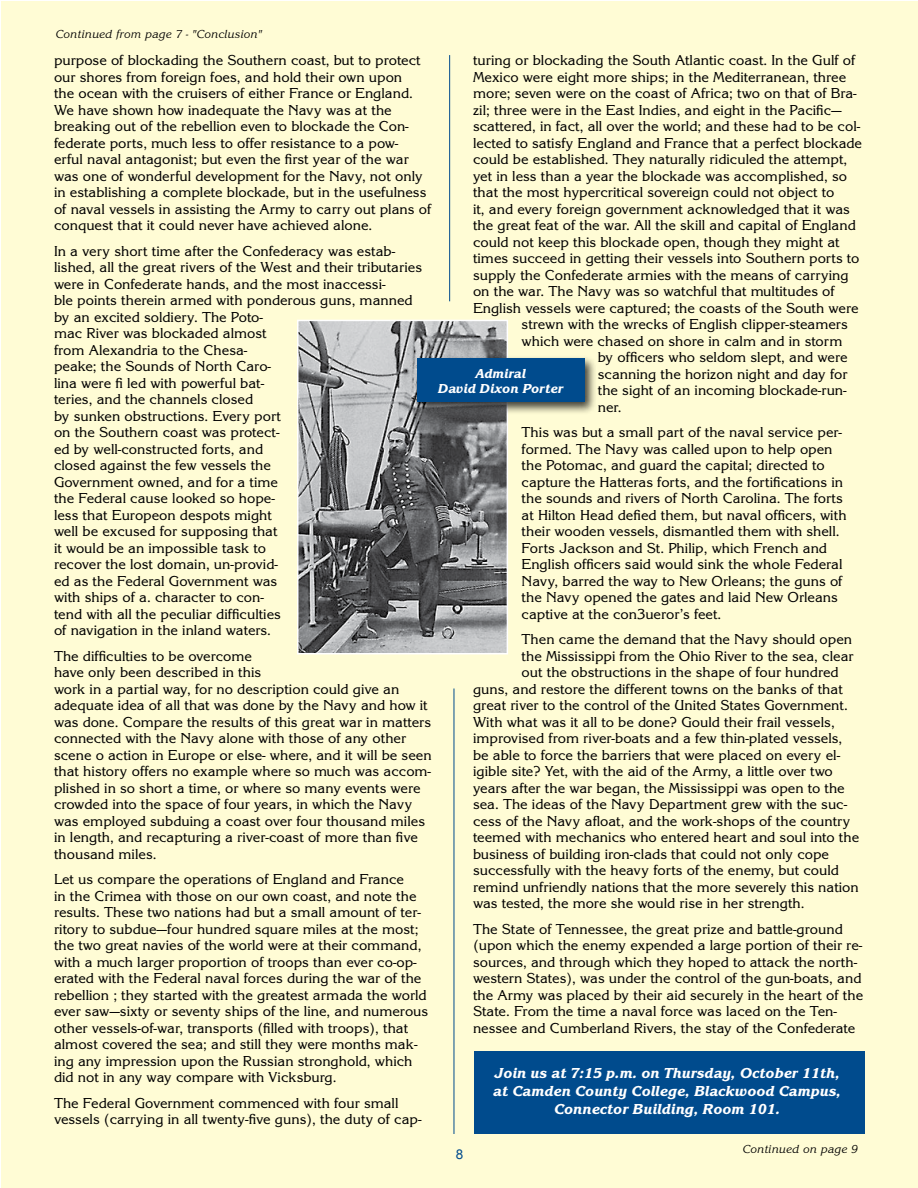
<style>
.page{position:relative;width:918px;height:1188px;background:#fff}
.page>*{position:absolute;margin:0;border:0;box-sizing:border-box;transform-origin:0 0}
.t1{font:15px/16.5px "Korinna Regular DTC";color:#000}
.t2{font:15px/18px "Korinna Extra Bold Italic DTC";color:#fff;text-align:center}
.t3{font:13.5px/15px "Korinna Extra Bold Italic DTC";color:#fff;text-align:center}
.t4{font:13.5px "Arial";color:#004b8d}
.t5{font:12px "Korinna Regular Italic DTC";color:#000}
</style>
<div class="page">
<div style="left:1px;top:1px;width:916px;height:1187px;background:#fffcd5"></div>
<hr style="left:454px;top:688px;width:1px;height:446px;background:#004b8d">
<div style="left:475px;top:1052px;width:390px;height:82px;background:#004b8d"></div>
<img style="left:300px;top:323px;width:205px;height:328px">
<div style="left:297px;top:320px;width:211px;height:334px;border:2px solid #fff"></div>
<div style="left:413px;top:355px;width:185px;height:60px;background:#000;opacity:.75"></div>
<div style="left:417px;top:359px;width:167px;height:43px;background:#004b8d"></div>
<hr style="left:449px;top:55px;width:1px;height:246px;background:#004b8d">
<p class="t5" style="left:56px;top:27px;width:208px">Continued from page 7 - "Conclusion"</p>
<p class="t1" style="left:54px;top:52px;width:379px">purpose of blockading the Southern coast, but to protect our shores from foreign foes, and hold their own upon<br>the ocean with the cruisers of either France or England.<br>We have shown how inadequate the Navy was at the breaking out of the rebellion even to blockade the Con&shy;federate ports, much less to offer resistance to a pow-<br>erful naval antagonist; but even the first year of the war was one of wonderful development for the Navy, not only in establishing a complete blockade, but in the usefulness of naval vessels in assisting the Army to carry out plans of conquest that it could never have achieved alone.</p>
<p class="t1" style="left:54px;top:243px;width:370px">In a very short time after the Confederacy was estab&shy;lished, all the great rivers of the West and their tributaries were in Confederate hands, and the most inaccessi-<br>ble points therein armed with ponderous guns, manned by an excited soldiery. The Poto-<br>mac River was blockaded almost<br>from Alexandria to the Chesa-<br>peake; the Sounds of North Caro-<br>lina were fi led with powerful bat-<br>teries, and the channels closed<br>by sunken obstructions. Every port<br>on the Southern coast was protect-<br>ed by well-constructed forts, and<br>closed against the few vessels the<br>Government owned, and for a time<br>the Federal cause looked so hope-<br>less that Europeon despots might<br>well be excused for supposing that<br>it would be an impossible task to<br>recover the lost domain, un-provid-<br>ed as the Federal Government was<br>with ships of a. character to con-<br>tend with all the peculiar difficulties<br>of navigation in the inland waters.</p>
<p class="t1" style="left:54px;top:648px;width:379px">The difficulties to be overcome<br>have only been described in this<br>work in a partial way, for no description could give an adequate idea of all that was done by the Navy and how it was done. Compare the results of this great war in matters connected with the Navy alone with those of any other scene o action in Europe or else- where, and it will be seen that history offers no example where so much was accom&shy;plished in so short a time, or where so many events were crowded into the space of four years, in which the Navy was employed subduing a coast over four thousand miles in length, and recapturing a river-coast of more than five thousand miles.</p>
<p class="t1" style="left:54px;top:871px;width:376px">Let us compare the operations of England and France<br>in the Crimea with those on our own coast, and note the results. These two nations had but a small amount of ter&shy;ritory to subdue—four hundred square miles at the most; the two great navies of the world were at their command, with a much larger proportion of troops than ever co-op&shy;erated with the Federal naval forces during the war of the rebellion ; they started with the greatest armada the world ever saw—sixty or seventy ships of the line, and numerous other vessels-of-war, transports (filled with troops), that almost covered the sea; and still they were months mak&shy;ing any impression upon the Russian stronghold, which did not in any way compare with Vicksburg.</p>
<p class="t1" style="left:54px;top:1095px;width:369px">The Federal Government commenced with four small vessels (carrying in all twenty-five guns), the duty of cap-</p>
<p class="t1" style="left:473px;top:52px;width:384px">turing or blockading the South Atlantic coast. In the Gulf of</p>
<p class="t1" style="left:473px;top:69px;width:375px">Mexico were eight more ships; in the Mediterranean, three</p>
<p class="t1" style="left:473px;top:85px;width:385px">more; seven were on the coast of Africa; two on that of Bra-</p>
<p class="t1" style="left:473px;top:102px;width:370px">zil; three were in the East Indies, and eight in the Pacific—</p>
<p class="t1" style="left:473px;top:118px;width:389px">scattered, in fact, all over the world; and these had to be col-</p>
<p class="t1" style="left:473px;top:135px;width:391px">lected to satisfy England and France that a perfect blockade</p>
<p class="t1" style="left:473px;top:151px;width:376px">could be established. They naturally ridiculed the attempt,</p>
<p class="t1" style="left:473px;top:168px;width:376px">yet in less than a year the blockade was accomplished, so</p>
<p class="t1" style="left:473px;top:184px;width:363px">that the most hypercritical sovereign could not object to</p>
<p class="t1" style="left:473px;top:201px;width:378px">it, and every foreign government acknowledged that it was</p>
<p class="t1" style="left:473px;top:217px;width:384px">the great feat of the war. All the skill and capital of England</p>
<p class="t1" style="left:473px;top:234px;width:368px">could not keep this blockade open, though they might at</p>
<p class="t1" style="left:473px;top:250px;width:388px">times succeed in getting their vessels into Southern ports to</p>
<p class="t1" style="left:473px;top:267px;width:377px">supply the Confederate armies with the means of carrying</p>
<p class="t1" style="left:473px;top:283px;width:363px">on the war. The Navy was so watchful that multitudes of</p>
<p class="t1" style="left:473px;top:300px;width:387px">English vessels were captured; the coasts of the South were</p>
<p class="t1" style="left:522px;top:316px;width:328px">strewn with the wrecks of English clipper-steamers</p>
<p class="t1" style="left:522px;top:333px;width:322px">which were chased on shore in calm and in storm</p>
<p class="t1" style="left:598px;top:349px;width:251px">by officers who seldom slept, and were</p>
<p class="t1" style="left:598px;top:366px;width:251px">scanning the horizon night and day for</p>
<p class="t1" style="left:598px;top:382px;width:251px">the sight of an incoming blockade-run-</p>
<p class="t1" style="left:598px;top:399px;width:25px">ner.</p>
<p class="t1" style="left:522px;top:424px;width:326px">This was but a small part of the naval service per&shy;formed. The Navy was called upon to help open the Potomac, and guard the capital; directed to capture the Hatteras forts, and the fortifications in the sounds and rivers of North Carolina. The forts at Hilton Head defied them, but naval officers, with their wooden vessels, dismantled them with shell.<br>Forts Jackson and St. Philip, which French and English officers said would sink the whole Federal Navy, barred the way to New Orleans; the guns of the Navy opened the gates and laid New Orleans captive at the con3ueror’s feet.</p>
<p class="t1" style="left:522px;top:631px;width:332px">Then came the demand that the Navy should open</p>
<p class="t1" style="left:522px;top:648px;width:333px">the Mississippi from the Ohio River to the sea, clear</p>
<p class="t1" style="left:522px;top:664px;width:319px">out the obstructions in the shape of four hundred</p>
<p class="t1" style="left:473px;top:681px;width:371px">guns, and restore the different towns on the banks of that</p>
<p class="t1" style="left:473px;top:697px;width:376px">great river to the control of the United States Government.</p>
<p class="t1" style="left:473px;top:714px;width:363px">With what was it all to be done? Gould their frail vessels,</p>
<p class="t1" style="left:473px;top:730px;width:371px">improvised from river-boats and a few thin-plated vessels,</p>
<p class="t1" style="left:473px;top:747px;width:369px">be able to force the barriers that were placed on every el-</p>
<p class="t1" style="left:473px;top:763px;width:361px">igible site? Yet, with the aid of the Army, a little over two</p>
<p class="t1" style="left:473px;top:780px;width:373px">years after the war began, the Mississippi was open to the</p>
<p class="t1" style="left:473px;top:796px;width:376px">sea. The ideas of the Navy Department grew with the suc-</p>
<p class="t1" style="left:473px;top:813px;width:379px">cess of the Navy afloat, and the work-shops of the country</p>
<p class="t1" style="left:473px;top:829px;width:388px">teemed with mechanics who entered heart and soul into the</p>
<p class="t1" style="left:473px;top:846px;width:358px">business of building iron-clads that could not only cope</p>
<p class="t1" style="left:473px;top:862px;width:367px">successfully with the heavy forts of the enemy, but could</p>
<p class="t1" style="left:473px;top:879px;width:387px">remind unfriendly nations that the more severely this nation</p>
<p class="t1" style="left:473px;top:895px;width:333px">was tested, the more she would rise in her strength.</p>
<p class="t1" style="left:473px;top:921px;width:392px">The State of Tennessee, the great prize and battle-ground (upon which the enemy expended a large portion of their re&shy;sources, and through which they hoped to attack the north&shy;western States), was under the control of the gun-boats, and the Army was placed by their aid securely in the heart of the State. From the time a naval force was laced on the Ten&shy;nessee and Cumberland Rivers, the stay of the Confederate</p>
<p class="t3" style="left:438px;top:366px;width:127px">Admiral<br>David Dixon Porter</p>
<p class="t2" style="left:493px;top:1064px;width:349px">Join us at 7:15 p.m. on Thursday, October 11th, at Camden County College, Blackwood Campus,<br>Connector Building, Room 101.</p>
<p class="t4" style="left:456px;top:1145px;width:9px">8</p>
<p class="t5" style="left:742px;top:1143px;width:117px">Continued on page 9</p>
</div>
